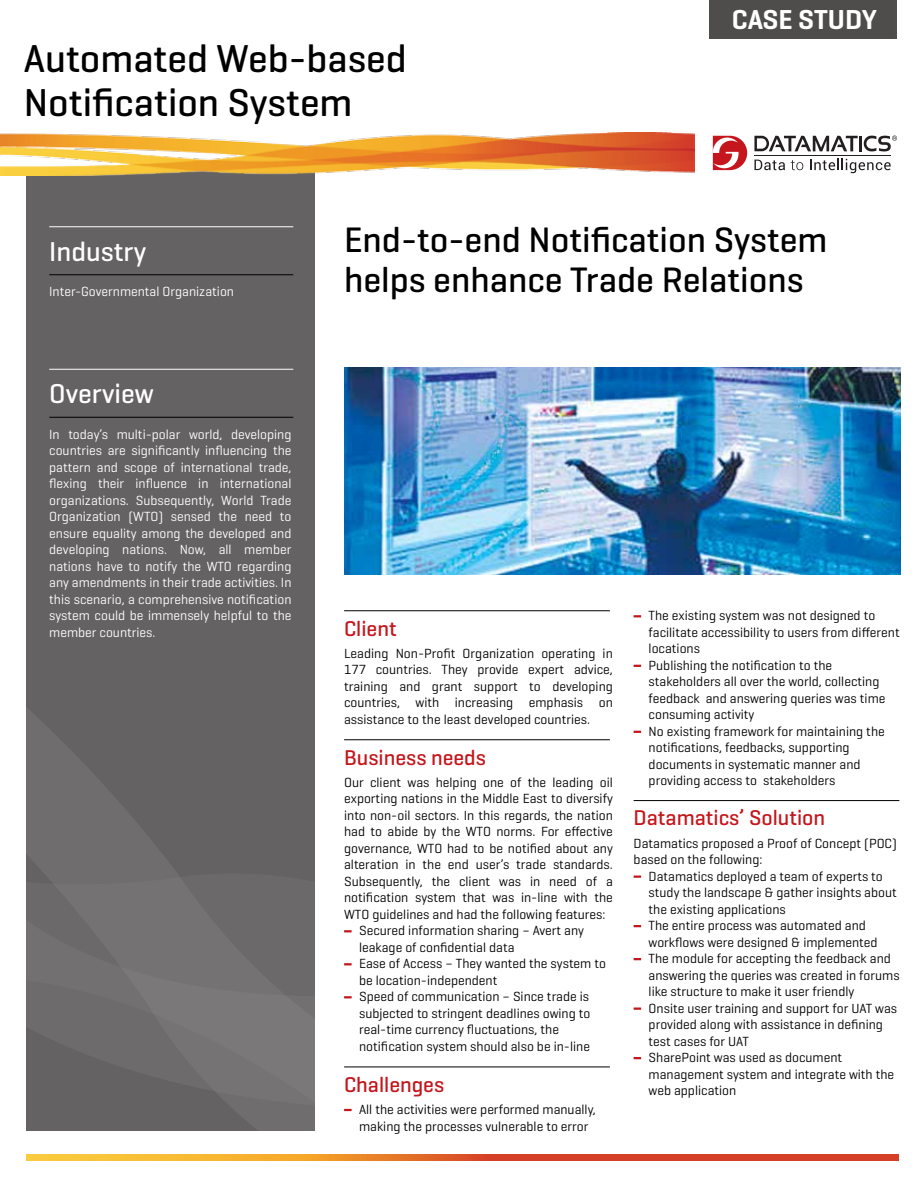
<style>
.page{position:relative;width:918px;height:1188px;background:#fff}
.page>*{position:absolute;margin:0;border:0;box-sizing:border-box;transform-origin:0 0}
.t1{font:500 39.6px/43.2px "Geogrotesque";color:#000}
.t2{font:500 36px/39.6px "Geogrotesque";color:#000}
.t3{font:600 27.9px "Geogrotesque";color:#fff}
.t4{font:500 27.75px "Geogrotesque";color:#fff}
.t5{font:500 21.75px "Geogrotesque";color:#c4161c}
.t6{font:13.5px/16.5px "Geogrotesque";color:#000}
.t7{font:13.5px/16.5px "Geogrotesque";color:#fff;text-align:justify}
</style>
<div class="page">
<svg style="left:27px;top:1155px;width:871px;height:6px"></svg>
<svg style="left:634px;top:1057px;width:7px;height:2px"></svg>
<svg style="left:634px;top:1008px;width:7px;height:2px"></svg>
<svg style="left:634px;top:958px;width:7px;height:2px"></svg>
<svg style="left:634px;top:925px;width:7px;height:2px"></svg>
<svg style="left:634px;top:876px;width:7px;height:2px"></svg>
<hr style="left:634px;top:800px;width:265px;height:1px;background:#000">
<svg style="left:634px;top:731px;width:7px;height:2px"></svg>
<svg style="left:634px;top:665px;width:7px;height:2px"></svg>
<svg style="left:634px;top:615px;width:7px;height:2px"></svg>
<svg style="left:344px;top:1109px;width:8px;height:2px"></svg>
<hr style="left:344px;top:1067px;width:266px;height:1px;background:#000">
<svg style="left:344px;top:996px;width:8px;height:2px"></svg>
<svg style="left:344px;top:963px;width:8px;height:2px"></svg>
<svg style="left:344px;top:930px;width:8px;height:2px"></svg>
<hr style="left:344px;top:739px;width:266px;height:1px;background:#000">
<hr style="left:344px;top:610px;width:266px;height:1px;background:#000">
<img style="left:344px;top:368px;width:557px;height:206px">
<div style="left:27px;top:170px;width:288px;height:961px;background:#656263"></div>
<svg style="left:27px;top:709px;width:288px;height:422px"></svg>
<hr style="left:49px;top:417px;width:244px;height:1px;background:#000">
<hr style="left:49px;top:369px;width:244px;height:1px;background:#fff">
<hr style="left:49px;top:274px;width:244px;height:1px;background:#000">
<hr style="left:49px;top:226px;width:244px;height:1px;background:#fff">
<img style="left:0;top:132px;width:694px;height:43px">
<svg style="left:754px;top:160px;width:31px;height:10px"></svg>
<svg style="left:791px;top:160px;width:12px;height:10px"></svg>
<svg style="left:810px;top:159px;width:81px;height:14px"></svg>
<hr style="left:754px;top:155px;width:137px;height:1px;background:#231f20">
<svg style="left:864px;top:136px;width:33px;height:15px"></svg>
<hr style="left:859px;top:136px;width:3px;height:15px;background:#231f20">
<svg style="left:754px;top:136px;width:104px;height:15px"></svg>
<svg style="left:713px;top:136px;width:34px;height:34px"></svg>
<div style="left:710px;top:0;width:187px;height:39px;background:#4e4d4c"></div>
<h1 class="t1" style="left:24px;top:36px;width:385px">Automated Web-based<br>Notification System</h1>
<h3 class="t3" style="left:732px;top:2px;width:147px">CASE STUDY</h3>
<h3 class="t4" style="left:49px;top:234px;width:99px">Industry</h3>
<p class="t7" style="left:49px;top:283px;width:186px">Inter-Governmental Organization</p>
<h3 class="t4" style="left:49px;top:376px;width:106px">Overview</h3>
<p class="t7" style="left:49px;top:426px;width:244px">In today’s multi-polar world, developing countries are significantly influencing the pattern and scope of international trade, flexing their influence in international organizations. Subsequently, World Trade Organization (WTO) sensed the need to ensure equality among the developed and developing nations. Now, all member nations have to notify the WTO regarding any amendments in their trade activities. In this scenario, a comprehensive notification system could be immensely helpful to the member countries.</p>
<h2 class="t2" style="left:344px;top:220px;width:485px">End-to-end Notification System helps enhance Trade Relations</h2>
<h3 class="t5" style="left:344px;top:615px;width:54px">Client</h3>
<p class="t6" style="left:344px;top:645px;width:270px;text-align:justify">Leading Non-Profit Organization operating in 177 countries. They provide expert advice, training and grant support to developing countries, with increasing emphasis on assistance to the least developed countries.</p>
<h3 class="t5" style="left:344px;top:744px;width:143px">Business needs</h3>
<p class="t6" style="left:344px;top:774px;width:270px">Our client was helping one of the leading oil</p>
<p class="t6" style="left:344px;top:790px;width:270px">exporting nations in the Middle East to diversify</p>
<p class="t6" style="left:344px;top:807px;width:270px">into non-oil sectors. In this regards, the nation</p>
<p class="t6" style="left:344px;top:823px;width:270px">had to abide by the WTO norms. For effective</p>
<p class="t6" style="left:344px;top:840px;width:270px">governance, WTO had to be notified about any</p>
<p class="t6" style="left:344px;top:856px;width:270px">alteration in the end user’s trade standards.</p>
<p class="t6" style="left:344px;top:873px;width:270px">Subsequently, the client was in need of a</p>
<p class="t6" style="left:344px;top:889px;width:270px">notification system that was in-line with the</p>
<p class="t6" style="left:344px;top:906px;width:263px">WTO guidelines and had the following features:</p>
<p class="t6" style="left:359px;top:922px;width:226px">Secured information sharing – Avert any</p>
<p class="t6" style="left:359px;top:939px;width:157px">leakage of confidential data</p>
<p class="t6" style="left:359px;top:955px;width:248px">Ease of Access – They wanted the system to</p>
<p class="t6" style="left:359px;top:972px;width:140px">be location-independent</p>
<p class="t6" style="left:359px;top:988px;width:232px">Speed of communication – Since trade is</p>
<p class="t6" style="left:359px;top:1005px;width:233px">subjected to stringent deadlines owing to</p>
<p class="t6" style="left:359px;top:1021px;width:201px">real-time currency fluctuations, the</p>
<p class="t6" style="left:359px;top:1038px;width:232px">notification system should also be in-line</p>
<h3 class="t5" style="left:344px;top:1071px;width:102px">Challenges</h3>
<p class="t6" style="left:359px;top:1101px;width:238px">All the activities were performed manually, making the processes vulnerable to error</p>
<p class="t6" style="left:649px;top:607px;width:253px">The existing system was not designed to facilitate accessibility to users from different locations<br>Publishing the notification to the stakeholders all over the world, collecting feedback and answering queries was time consuming activity<br>No existing framework for maintaining the notifications, feedbacks, supporting documents in systematic manner and providing access to stakeholders</p>
<h3 class="t5" style="left:634px;top:804px;width:193px">Datamatics’ Solution</h3>
<p class="t6" style="left:634px;top:834px;width:265px">Datamatics proposed a Proof of Concept (POC) based on the following:</p>
<p class="t6" style="left:649px;top:867px;width:253px">Datamatics deployed a team of experts to study the landscape &amp; gather insights about the existing applications<br>The entire process was automated and workflows were designed &amp; implemented The module for accepting the feedback and answering the queries was created in forums like structure to make it user friendly<br>Onsite user training and support for UAT was provided along with assistance in defining test cases for UAT<br>SharePoint was used as document management system and integrate with the web application</p>
</div>
